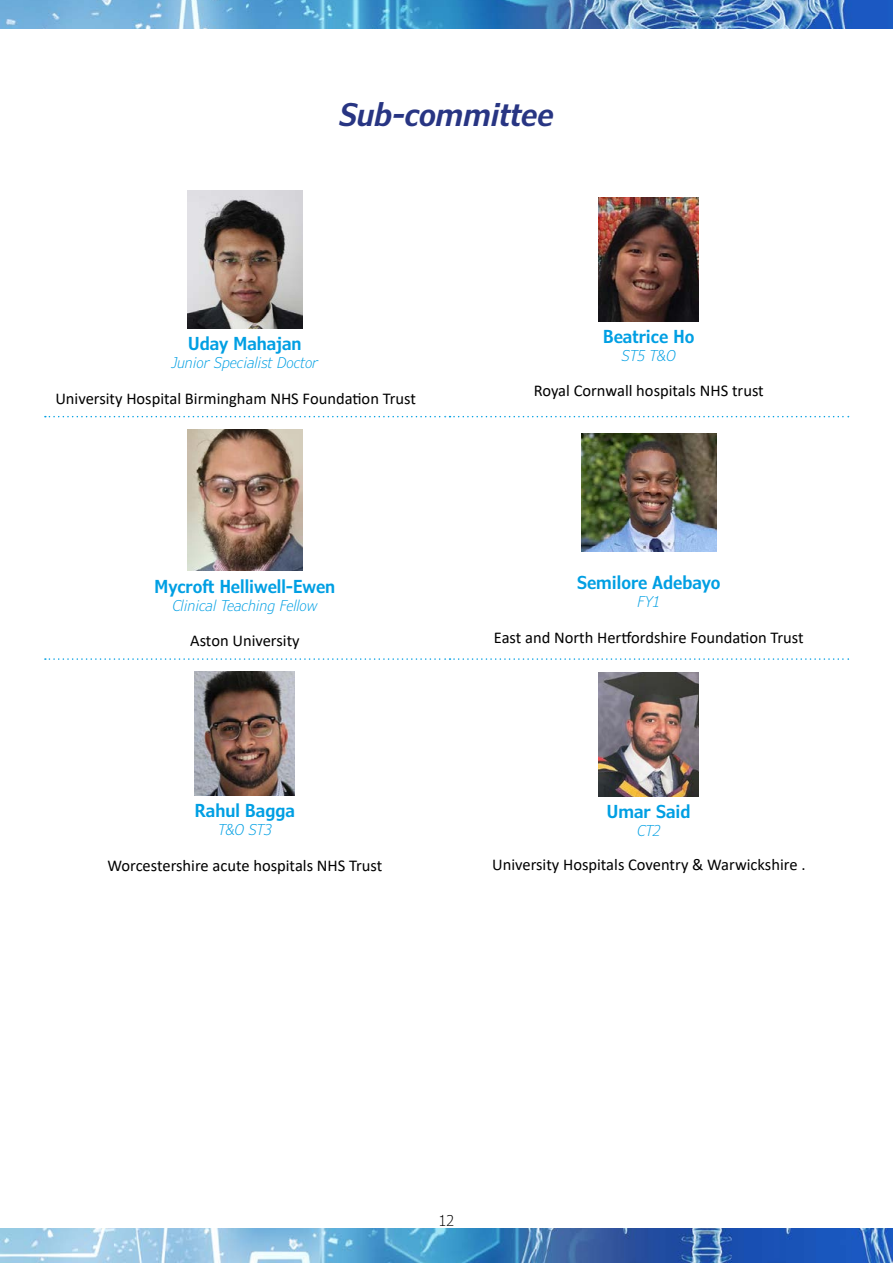
<style>
.page{position:relative;width:893px;height:1263px;background:#fff}
.page>*{position:absolute;margin:0;border:0;box-sizing:border-box;transform-origin:0 0}
.t1{font:italic 600 condensed 31.5px "Verdana Pro";color:#283583}
.t2{font:600 condensed 18px "Verdana Pro";color:#009fe3}
.t3{font:16.5px "Calibri";color:#000}
.t4{font:italic 300 condensed 15px "Verdana Pro";color:#009fe3}
.t5{font:300 condensed 15px "Verdana Pro";color:#000}
</style>
<div class="page">
<img style="left:0;top:0;width:893px;height:29px">
<img style="left:0;top:1229px;width:893px;height:34px">
<svg style="left:44px;top:190px;width:402px;height:606px"></svg>
<svg style="left:45px;top:416px;width:804px;height:1px"></svg>
<svg style="left:45px;top:658px;width:804px;height:2px"></svg>
<hr style="left:446px;top:180px;width:3px;height:237px;background:#fff">
<hr style="left:446px;top:417px;width:3px;height:242px;background:#fff">
<hr style="left:446px;top:659px;width:3px;height:222px;background:#fff">
<img style="left:188px;top:190px;width:114px;height:138px">
<img style="left:599px;top:197px;width:100px;height:124px">
<img style="left:188px;top:429px;width:114px;height:142px">
<img style="left:581px;top:433px;width:135px;height:118px">
<img style="left:195px;top:672px;width:100px;height:123px">
<img style="left:599px;top:673px;width:100px;height:123px">
<h1 class="t1" style="left:339px;top:94px;width:216px">Sub-committee</h1>
<p class="t2" style="left:188px;top:332px;width:115px">Uday Mahajan</p>
<p class="t4" style="left:172px;top:353px;width:148px">Junior Specialist Doctor</p>
<p class="t3" style="left:55px;top:387px;width:362px">University Hospital Birmingham NHS Foundation Trust</p>
<p class="t2" style="left:155px;top:574px;width:182px">Mycroft Helliwell-Ewen</p>
<p class="t4" style="left:173px;top:595px;width:146px">Clinical Teaching Fellow</p>
<p class="t3" style="left:190px;top:629px;width:111px">Aston University</p>
<p class="t2" style="left:195px;top:799px;width:102px">Rahul Bagga</p>
<p class="t4" style="left:218px;top:820px;width:55px">T&amp;O ST3</p>
<p class="t3" style="left:107px;top:854px;width:276px">Worcestershire acute hospitals NHS Trust</p>
<p class="t2" style="left:603px;top:324px;width:93px">Beatrice Ho</p>
<p class="t4" style="left:622px;top:346px;width:55px">ST5 T&amp;O</p>
<p class="t3" style="left:534px;top:379px;width:231px">Royal Cornwall hospitals NHS trust</p>
<p class="t2" style="left:577px;top:570px;width:145px">Semilore Adebayo</p>
<p class="t4" style="left:638px;top:592px;width:24px">FY1</p>
<p class="t3" style="left:494px;top:626px;width:311px">East and North Hertfordshire Foundation Trust</p>
<p class="t2" style="left:607px;top:799px;width:85px">Umar Said</p>
<p class="t4" style="left:637px;top:821px;width:25px">CT2</p>
<p class="t3" style="left:492px;top:853px;width:315px">University Hospitals Coventry &amp; Warwickshire .</p>
<p class="t5" style="left:439px;top:1211px;width:16px">12</p>
</div>
